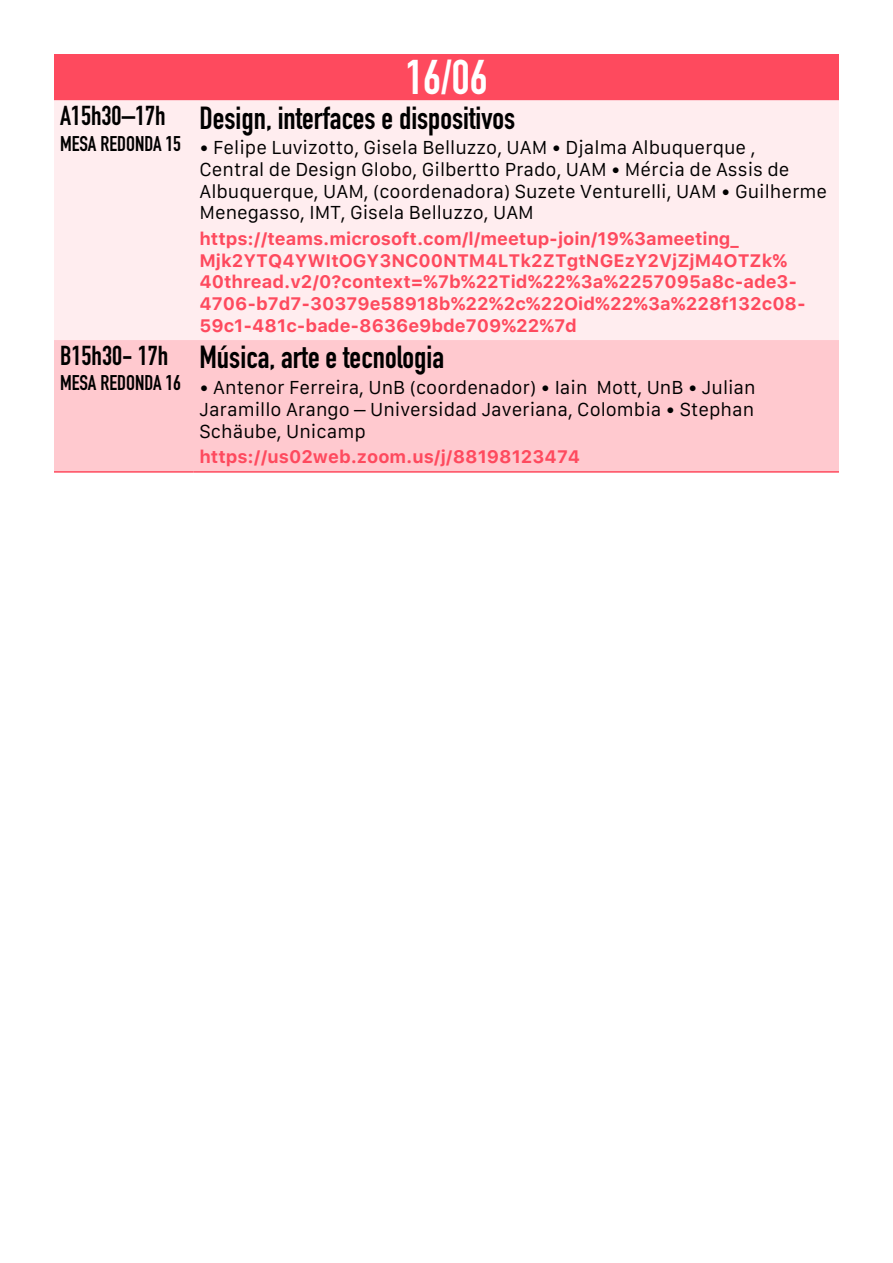
<style>
.page{position:relative;width:893px;height:1263px;background:#fff}
.page>*{position:absolute;margin:0;border:0;box-sizing:border-box;transform-origin:0 0}
.t1{font:700 48px "DIN Condensed";color:#fff}
.t2{font:700 31.5px "DIN Condensed";color:#000}
.t3{font:700 27px "DIN Condensed";color:#000}
.t4{font:700 21px "DIN Condensed";color:#000}
.t5{font:18px/21.6px "Galvji";color:#000}
.t6{font:700 18px/21.6px "Galvji";color:#fe4a5e}
</style>
<div class="page">
<div style="left:54px;top:54px;width:785px;height:46px;background:#fe4a5e"></div>
<div style="left:54px;top:100px;width:785px;height:240px;background:#ffedef"></div>
<div style="left:54px;top:340px;width:785px;height:131px;background:#ffc9cf"></div>
<hr style="left:54px;top:471px;width:139px;height:2px;background:#fe4a5e">
<hr style="left:193px;top:471px;width:646px;height:2px;background:#fe4a5e">
<h3 class="t3" style="left:60px;top:98px;width:107px">A15h30–17h</h3>
<p class="t4" style="left:60px;top:129px;width:123px">MESA REDONDA 15</p>
<h3 class="t3" style="left:60px;top:338px;width:110px">B15h30- 17h</h3>
<p class="t4" style="left:60px;top:369px;width:123px">MESA REDONDA 16</p>
<h1 class="t1" style="left:405px;top:45px;width:84px">16/06</h1>
<h2 class="t2" style="left:199px;top:96px;width:317px">Design, interfaces e dispositivos</h2>
<p class="t5" style="left:199px;top:138px;width:629px">• Felipe Luvizotto, Gisela Belluzzo, UAM • Djalma Albuquerque ,<br>Central de Design Globo, Gilbertto Prado, UAM • Mércia de Assis de Albuquerque, UAM, (coordenadora) Suzete Venturelli, UAM • Guilherme Menegasso, IMT, Gisela Belluzzo, UAM</p>
<p class="t6" style="left:199px;top:228px;width:608px">https://teams.microsoft.com/l/meetup-join/19%3ameeting_ Mjk2YTQ4YWItOGY3NC00NTM4LTk2ZTgtNGEzY2VjZjM4OTZk% 40thread.v2/0?context=%7b%22Tid%22%3a%2257095a8c-ade3- 4706-b7d7-30379e58918b%22%2c%22Oid%22%3a%228f132c08- 59c1-481c-bade-8636e9bde709%22%7d</p>
<h2 class="t2" style="left:199px;top:336px;width:246px">Música, arte e tecnologia</h2>
<p class="t5" style="left:199px;top:377px;width:558px;text-align:justify">• Antenor Ferreira, UnB (coordenador) • Iain Mott, UnB • Julian Jaramillo Arango – Universidad Javeriana, Colombia • Stephan Schäube, Unicamp</p>
<p class="t6" style="left:199px;top:446px;width:382px">https://us02web.zoom.us/j/88198123474</p>
</div>
